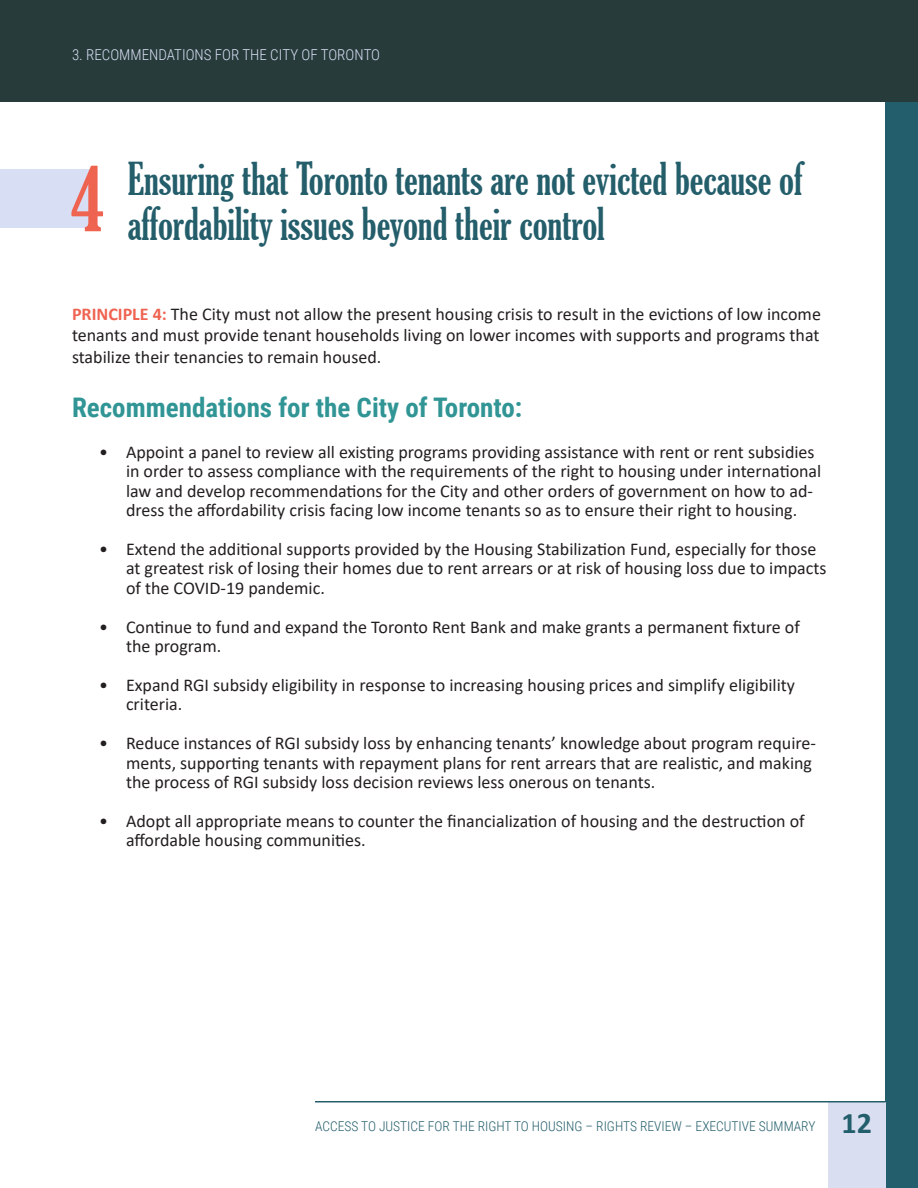
<style>
.page{position:relative;width:918px;height:1188px;background:#fff}
.page>*{position:absolute;margin:0;border:0;box-sizing:border-box;transform-origin:0 0}
.t1{font:extra-condensed 90px "Gloucester";color:#ef6351}
.t2{font:extra-condensed 43.5px "Gloucester";color:#245e6b}
.t3{font:700 30px "Calibri";color:#225e6b}
.Heading_2_-_light_gr{font:700 27px "Roboto Condensed";color:#319595}
.Body{font:18px/19.4px "Calibri";color:#231f20}
.t4{font:300 15px "Roboto Condensed";color:#d8def3}
.t5{font:300 13.5px "Roboto Condensed";color:#245e6b}
.s1{font-weight:700;color:#ef6351}
</style>
<div class="page">
<div style="left:886px;top:2px;width:32px;height:1186px;background:#225e6b"></div>
<div style="left:828px;top:1102px;width:58px;height:86px;background:#d9def0"></div>
<div style="left:0;top:0;width:918px;height:102px;background:#273b3b"></div>
<div style="left:0;top:170px;width:93px;height:58px;background:#d8def3"></div>
<hr style="left:315px;top:1101px;width:571px;height:1px;background:#245e6b">
<p class="t4" style="left:72px;top:44px;width:310px">3. RECOMMENDATIONS FOR THE CITY OF TORONTO</p>
<p class="t1" style="left:70px;top:147px;width:36px">4</p>
<p class="t2" style="left:128px;top:155px;width:676px">Ensuring that Toronto tenants are not evicted because of</p>
<p class="t2" style="left:128px;top:200px;width:479px">affordability issues beyond their control</p>
<p class="Body" style="left:72px;top:302px;width:750px;line-height:21.6px;text-align:justify"><span class="s1">PRINCIPLE 4:</span> The City must not allow the present housing crisis to result in the evictions of low income tenants and must provide tenant households living on lower incomes with supports and programs that stabilize their tenancies to remain housed.</p>
<p class="Heading_2_-_light_gr" style="left:72px;top:388px;width:452px">Recommendations for the City of Toronto:</p>
<p class="Body" style="left:126px;top:442px;width:697px;text-indent:-27px">• Appoint a panel to review all existing programs providing assistance with rent or rent subsidies in order to assess compliance with the requirements of the right to housing under international law and develop recommendations for the City and other orders of government on how to ad&shy;dress the affordability crisis facing low income tenants so as to ensure their right to housing.</p>
<p class="Body" style="left:126px;top:539px;width:702px;text-indent:-27px">• Extend the additional supports provided by the Housing Stabilization Fund, especially for those at greatest risk of losing their homes due to rent arrears or at risk of housing loss due to impacts of the COVID-19 pandemic.</p>
<p class="Body" style="left:126px;top:616px;width:675px;text-indent:-27px">• Continue to fund and expand the Toronto Rent Bank and make grants a permanent fixture of the program.</p>
<p class="Body" style="left:126px;top:675px;width:671px;text-indent:-27px">• Expand RGI subsidy eligibility in response to increasing housing prices and simplify eligibility criteria.</p>
<p class="Body" style="left:126px;top:733px;width:692px;text-indent:-27px">• Reduce instances of RGI subsidy loss by enhancing tenants’ knowledge about program require&shy;ments, supporting tenants with repayment plans for rent arrears that are realistic, and making the process of RGI subsidy loss decision reviews less onerous on tenants.</p>
<p class="Body" style="left:126px;top:811px;width:680px;text-indent:-27px">• Adopt all appropriate means to counter the financialization of housing and the destruction of affordable housing communities.</p>
<p class="t5" style="left:315px;top:1116px;width:502px">ACCESS TO JUSTICE FOR THE RIGHT TO HOUSING – RIGHTS REVIEW – EXECUTIVE SUMMARY</p>
<p class="t3" style="left:842px;top:1102px;width:32px">12</p>
</div>
